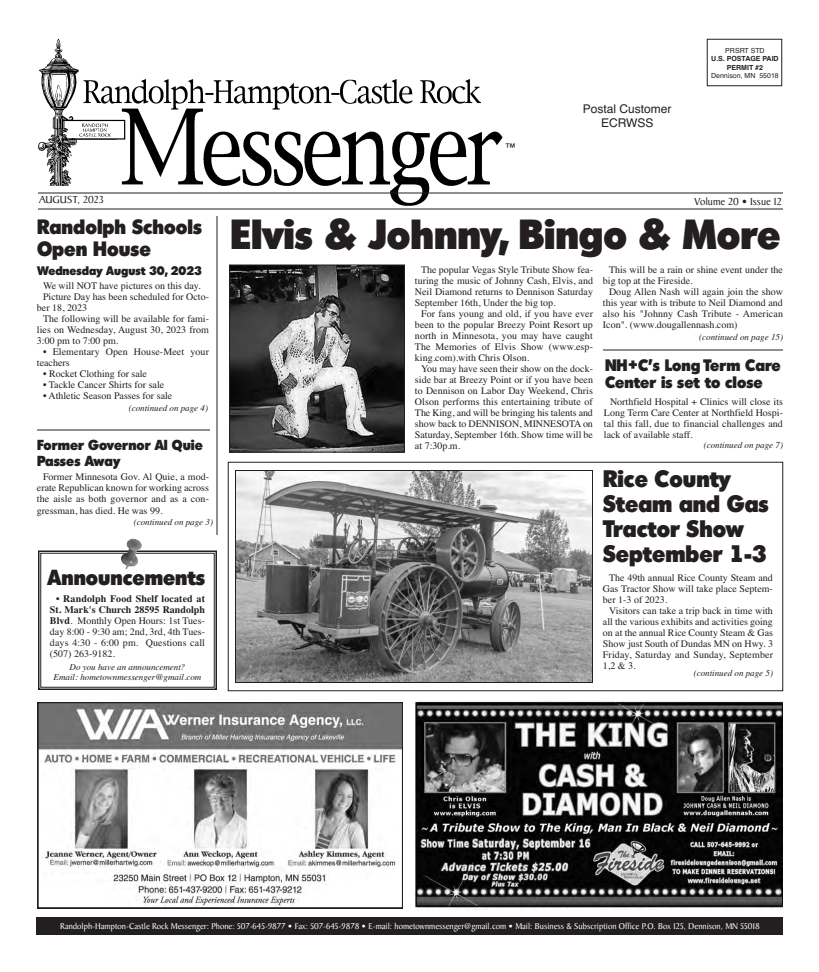
<style>
.page{position:relative;width:819px;height:972px;background:#fff}
.page>*{position:absolute;margin:0;border:0;box-sizing:border-box;transform-origin:0 0}
.t1{font:40.5px "Admisi Display S Si";color:#231f20}
.t2{font:23px/25px "Admisi Display S Si";color:#231f20}
.t3{font:21px "Admisi Display S Si";color:#231f20}
.t4{font:20px/22px "Admisi Display S Si";color:#231f20}
.t5{font:16px/17px "Admisi Display S Si";color:#231f20}
.t6{font:14px/16px "Admisi Display S Si";color:#231f20}
.t7{font:12px "Admisi Display S Si";color:#231f20}
.t8{font:12px/14.4px "Helvetica";color:#231f20;text-align:center}
.t9{font:11px "Baker Signet";color:#231f20}
.t10{font:10px/11px "Times";color:#231f20;text-align:justify}
.t11{font:9px "Baker Signet";color:#fff}
.t12{font:italic 9px/10px "Times";color:#231f20;text-align:center}
.t13{font:7px "Helvetica";color:#231f20}
.t14{font:700 7px/8.4px "Helvetica";color:#231f20;text-align:center}
.s1{font-weight:700}
</style>
<div class="page">
<div style="left:228px;top:462px;width:555px;height:229px;border:1px solid #231f20"></div>
<div style="left:36px;top:917px;width:747px;height:18px;background:#231f20"></div>
<img style="left:38px;top:39px;width:465px;height:167px">
<hr style="left:38px;top:208px;width:745px;height:2px;background:#231f20">
<div style="left:707px;top:39px;width:75px;height:47px;border:1px solid #231f20"></div>
<hr style="left:38px;top:192px;width:745px;height:2px;background:#231f20">
<div style="left:38px;top:550px;width:179px;height:140px;border:2px solid #231f20"></div>
<div style="left:40px;top:553px;width:174px;height:135px;border:1px solid #231f20"></div>
<img style="left:121px;top:539px;width:21px;height:30px">
<img style="left:415px;top:700px;width:368px;height:209px">
<hr style="left:217px;top:216px;width:1px;height:319px;background:#231f20">
<svg style="left:38px;top:702px;width:365px;height:206px"></svg>
<img style="left:237px;top:472px;width:354px;height:209px">
<div style="left:235px;top:470px;width:358px;height:213px;border:1px solid #231f20"></div>
<hr style="left:37px;top:430px;width:173px;height:1px;background:#231f20">
<img style="left:231px;top:267px;width:172px;height:184px">
<div style="left:229px;top:265px;width:176px;height:188px;border:1px solid #231f20"></div>
<hr style="left:603px;top:350px;width:180px;height:1px;background:#231f20">
<p class="t8" style="left:504px;top:141px;width:13px">™</p>
<p class="t8" style="left:583px;top:101px;width:90px">Postal Customer<br>ECRWSS</p>
<p class="t13" style="left:725px;top:46px;width:41px">PRSRT STD</p>
<p class="t14" style="left:711px;top:55px;width:69px">U.S. POSTAGE PAID<br>PERMIT #2</p>
<p class="t13" style="left:711px;top:71px;width:69px">Dennison, MN 55018</p>
<p class="t9" style="left:39px;top:196px;width:66px">AUGUST, 2023</p>
<p class="t9" style="left:695px;top:197px;width:89px">Volume 20 • Issue 12</p>
<h3 class="t4" style="left:37px;top:217px;width:167px">Randolph Schools<br>Open House</h3>
<p class="t7" style="left:37px;top:266px;width:167px">Wednesday August 30, 2023</p>
<p class="t10" style="left:43px;top:280px;width:159px">We will NOT have pictures on this day.</p>
<p class="t10" style="left:43px;top:291px;width:167px">Picture Day has been scheduled for Octo-</p>
<p class="t10" style="left:37px;top:302px;width:52px">ber 18, 2023</p>
<p class="t10" style="left:43px;top:313px;width:167px">The following will be available for fami-</p>
<p class="t10" style="left:37px;top:324px;width:173px">lies on Wednesday, August 30, 2023 from</p>
<p class="t10" style="left:37px;top:335px;width:83px">3:00 pm to 7:00 pm.</p>
<p class="t10" style="left:37px;top:346px;width:174px;text-indent:6px">• Elementary Open House-Meet your teachers</p>
<p class="t10" style="left:43px;top:368px;width:106px">• Rocket Clothing for sale</p>
<p class="t10" style="left:43px;top:379px;width:123px">• Tackle Cancer Shirts for sale</p>
<p class="t10" style="left:43px;top:390px;width:131px">• Athletic Season Passes for sale</p>
<p class="t12" style="left:129px;top:403px;width:81px">(continued on page 4)</p>
<h3 class="t6" style="left:37px;top:438px;width:167px">Former Governor Al Quie<br>Passes Away</h3>
<p class="t10" style="left:37px;top:471px;width:174px;line-height:11.3px;text-indent:6px">Former Minnesota Gov. Al Quie, a mod&shy;erate Republican known for working across the aisle as both governor and as a con&shy;gressman, has died. He was 99.</p>
<p class="t12" style="left:134px;top:517px;width:81px">(continued on page 3)</p>
<h3 class="t3" style="left:48px;top:570px;width:159px">Announcements</h3>
<p class="t10" style="left:50px;top:593px;width:157px;text-indent:6px">• <span class="s1">Randolph Food Shelf located at St. Mark's Church 28595 Randolph Blvd</span>. Monthly Open Hours: 1st Tues&shy;day 8:00 - 9:30 am; 2nd, 3rd, 4th Tues&shy;days 4:30 - 6:00 pm. Questions call (507) 263-9182.</p>
<p class="t12" style="left:54px;top:662px;width:149px">Do you have an announcement?<br>Email: hometownmessenger@gmail.com</p>
<h1 class="t1" style="left:230px;top:219px;width:552px">Elvis &amp; Johnny, Bingo &amp; More</h1>
<p class="t10" style="left:415px;top:264px;width:180px;text-indent:6px">The popular Vegas Style Tribute Show fea&shy;turing the music of Johnny Cash, Elvis, and Neil Diamond returns to Dennison Saturday September 16th, Under the big top.</p>
<p class="t10" style="left:415px;top:308px;width:180px;text-indent:6px">For fans young and old, if you have ever been to the popular Breezy Point Resort up north in Minnesota, you may have caught The Memories of Elvis Show (www.esp&shy;king.com).with Chris Olson.</p>
<p class="t10" style="left:415px;top:363px;width:180px;text-indent:6px">You may have seen their show on the dock&shy;side bar at Breezy Point or if you have been to Dennison on Labor Day Weekend, Chris Olson performs this entertaining tribute of The King, and will be bringing his talents and show back to DENNISON, MINNESOTA on Saturday, September 16th. Show time will be at 7:30p.m.</p>
<p class="t10" style="left:603px;top:264px;width:182px;text-indent:6px">This will be a rain or shine event under the big top at the Fireside.</p>
<p class="t10" style="left:603px;top:286px;width:182px;text-indent:6px">Doug Allen Nash will again join the show this year with is tribute to Neil Diamond and also his "Johnny Cash Tribute - American Icon". (www.dougallennash.com)</p>
<h3 class="t5" style="left:605px;top:359px;width:177px">NH+C’s Long Term Care<br>Center is set to close</h3>
<p class="t10" style="left:604px;top:396px;width:181px;text-indent:6px">Northfield Hospital + Clinics will close its Long Term Care Center at Northfield Hospi&shy;tal this fall, due to financial challenges and lack of available staff.</p>
<p class="t12" style="left:699px;top:332px;width:85px">(continued on page 15)</p>
<p class="t12" style="left:704px;top:440px;width:81px">(continued on page 7)</p>
<h2 class="t2" style="left:603px;top:468px;width:167px">Rice County<br>Steam and Gas<br>Tractor Show<br>September 1-3</h2>
<p class="t10" style="left:603px;top:572px;width:171px;text-indent:6px">The 49th annual Rice County Steam and Gas Tractor Show will take place Septem&shy;ber 1-3 of 2023.</p>
<p class="t10" style="left:603px;top:605px;width:172px;text-indent:6px">Visitors can take a trip back in time with all the various exhibits and activities going on at the annual Rice County Steam &amp; Gas Show just South of Dundas MN on Hwy. 3<br>Friday, Saturday and Sunday, September 1,2 &amp; 3.</p>
<p class="t12" style="left:694px;top:668px;width:81px">(continued on page 5)</p>
<p class="t11" style="left:60px;top:922px;width:701px">Randolph-Hampton-Castle Rock Messenger: Phone: 507-645-9877 • Fax: 507-645-9878 • E-mail: hometownmessenger@gmail.com • Mail: Business &amp; Subscription Office P.O. Box 125, Dennison, MN 55018</p>
</div>
